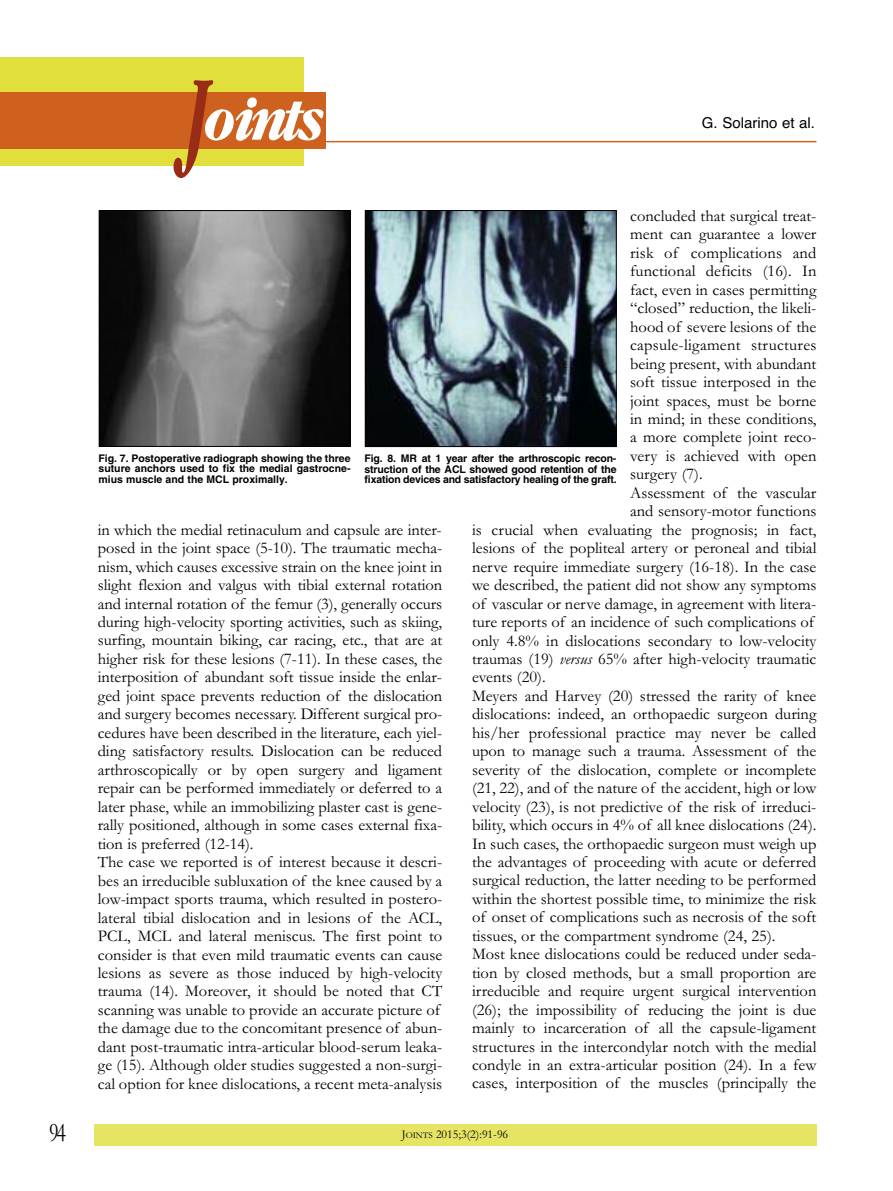
<style>
.page{position:relative;width:893px;height:1191px;background:#fff}
.page>*{position:absolute;margin:0;border:0;box-sizing:border-box;transform-origin:0 0}
.t1{font:italic 700 55.8px "Garamond Cond";letter-spacing:-.085em;color:#fff}
.t2{font:27px "Garamond";color:#000006;scale:.75 1}
.t3{font:16.5px/18.5px "Garamond";color:#000006}
.t4{font:15px "Helvetica";color:#000006}
.t5{font:12px "Garamond";color:#000006}
.t6{font:700 10.5px/10.5px "Helvetica";letter-spacing:-.01em;color:#000006;text-align:justify}
.s1{font-size:99.9px;color:#992c17}
.s2{font-style:italic}
.s3{font-size:9px}
</style>
<div class="page">
<hr style="left:176px;top:141px;width:640px;height:1px;background:#ce611e">
<div style="left:94px;top:1124px;width:722px;height:21px;background:#e6e563"></div>
<div style="left:0;top:57px;width:304px;height:109px;background:#e0df3c"></div>
<div style="left:0;top:92px;width:326px;height:56px;background:#ce611e"></div>
<img style="left:101px;top:212px;width:248px;height:233px">
<div style="left:99px;top:210px;width:252px;height:237px;border:1px solid #000006"></div>
<img style="left:367px;top:212px;width:248px;height:233px">
<div style="left:365px;top:210px;width:252px;height:237px;border:1px solid #000006"></div>
<h1 class="t1" style="left:181px;top:88px;width:140px"><span class="s1">J</span>oints</h1>
<p class="t4" style="left:702px;top:114px;width:114px">G. Solarino et al.</p>
<p class="t3" style="left:630px;top:206px;width:188px">concluded that surgical treat-</p>
<p class="t3" style="left:630px;top:224px;width:188px">ment can guarantee a lower</p>
<p class="t3" style="left:630px;top:243px;width:188px">risk of complications and</p>
<p class="t3" style="left:630px;top:261px;width:188px">functional deficits (16). In</p>
<p class="t3" style="left:630px;top:280px;width:188px">fact, even in cases permitting</p>
<p class="t3" style="left:630px;top:298px;width:188px">“closed” reduction, the likeli-</p>
<p class="t3" style="left:630px;top:317px;width:188px">hood of severe lesions of the</p>
<p class="t3" style="left:630px;top:335px;width:188px">capsule-ligament structures</p>
<p class="t3" style="left:630px;top:354px;width:188px">being present, with abundant</p>
<p class="t3" style="left:630px;top:372px;width:188px">soft tissue interposed in the</p>
<p class="t3" style="left:630px;top:390px;width:188px">joint spaces, must be borne</p>
<p class="t3" style="left:630px;top:409px;width:188px">in mind; in these conditions,</p>
<p class="t3" style="left:630px;top:427px;width:188px">a more complete joint reco-</p>
<p class="t3" style="left:630px;top:446px;width:188px">very is achieved with open</p>
<p class="t3" style="left:630px;top:464px;width:74px">surgery (7).</p>
<p class="t3" style="left:630px;top:483px;width:188px">Assessment of the vascular</p>
<p class="t3" style="left:630px;top:501px;width:188px">and sensory-motor functions</p>
<p class="t3" style="left:472px;top:520px;width:346px">is crucial when evaluating the prognosis; in fact,</p>
<p class="t3" style="left:472px;top:538px;width:346px">lesions of the popliteal artery or peroneal and tibial</p>
<p class="t3" style="left:472px;top:557px;width:346px">nerve require immediate surgery (16-18). In the case</p>
<p class="t3" style="left:472px;top:575px;width:346px">we described, the patient did not show any symptoms</p>
<p class="t3" style="left:472px;top:593px;width:346px">of vascular or nerve damage, in agreement with litera-</p>
<p class="t3" style="left:472px;top:612px;width:344px">ture reports of an incidence of such complications of</p>
<p class="t3" style="left:472px;top:630px;width:346px">only 4.8% in dislocations secondary to low-velocity</p>
<p class="t3" style="left:472px;top:649px;width:346px">traumas (19) <span class="s2">versus</span> 65% after high-velocity traumatic</p>
<p class="t3" style="left:472px;top:667px;width:75px">events (20).</p>
<p class="t3" style="left:472px;top:686px;width:346px">Meyers and Harvey (20) stressed the rarity of knee</p>
<p class="t3" style="left:472px;top:704px;width:346px">dislocations: indeed, an orthopaedic surgeon during</p>
<p class="t3" style="left:472px;top:723px;width:346px">his/her professional practice may never be called</p>
<p class="t3" style="left:472px;top:741px;width:346px">upon to manage such a trauma. Assessment of the</p>
<p class="t3" style="left:472px;top:759px;width:346px">severity of the dislocation, complete or incomplete</p>
<p class="t3" style="left:472px;top:778px;width:346px">(21, 22), and of the nature of the accident, high or low</p>
<p class="t3" style="left:472px;top:796px;width:346px">velocity (23), is not predictive of the risk of irreduci-</p>
<p class="t3" style="left:472px;top:815px;width:346px">bility, which occurs in 4% of all knee dislocations (24).</p>
<p class="t3" style="left:472px;top:833px;width:346px">In such cases, the orthopaedic surgeon must weigh up</p>
<p class="t3" style="left:472px;top:852px;width:346px">the advantages of proceeding with acute or deferred</p>
<p class="t3" style="left:472px;top:870px;width:346px">surgical reduction, the latter needing to be performed</p>
<p class="t3" style="left:472px;top:889px;width:346px">within the shortest possible time, to minimize the risk</p>
<p class="t3" style="left:472px;top:907px;width:346px">of onset of complications such as necrosis of the soft</p>
<p class="t3" style="left:472px;top:926px;width:305px">tissues, or the compartment syndrome (24, 25).</p>
<p class="t3" style="left:472px;top:944px;width:346px">Most knee dislocations could be reduced under seda-</p>
<p class="t3" style="left:472px;top:962px;width:346px">tion by closed methods, but a small proportion are</p>
<p class="t3" style="left:472px;top:981px;width:346px">irreducible and require urgent surgical intervention</p>
<p class="t3" style="left:472px;top:999px;width:346px">(26); the impossibility of reducing the joint is due</p>
<p class="t3" style="left:472px;top:1018px;width:346px">mainly to incarceration of all the capsule-ligament</p>
<p class="t3" style="left:472px;top:1036px;width:346px">structures in the intercondylar notch with the medial</p>
<p class="t3" style="left:472px;top:1055px;width:346px">condyle in an extra-articular position (24)<span class="s2">.</span> In a few</p>
<p class="t3" style="left:472px;top:1073px;width:346px">cases, interposition of the muscles (principally the</p>
<p class="t6" style="left:99px;top:454px;width:253px">Fig. 7. Postoperative radiograph showing the three suture anchors used to fix the medial gastrocne&shy;mius muscle and the MCL proximally.</p>
<p class="t6" style="left:365px;top:454px;width:253px">Fig. 8. MR at 1 year after the arthroscopic recon&shy;struction of the ACL showed good retention of the fixation devices and satisfactory healing of the graft.</p>
<p class="t3" style="left:98px;top:520px;width:346px">in which the medial retinaculum and capsule are inter&shy;posed in the joint space (5-10). The traumatic mecha&shy;nism, which causes excessive strain on the knee joint in slight flexion and valgus with tibial external rotation and internal rotation of the femur (3), generally occurs during high-velocity sporting activities, such as skiing, surfing, mountain biking, car racing, etc., that are at higher risk for these lesions (7-11). In these cases, the interposition of abundant soft tissue inside the enlar&shy;ged joint space prevents reduction of the dislocation and surgery becomes necessary. Different surgical pro&shy;cedures have been described in the literature, each yiel&shy;ding satisfactory results. Dislocation can be reduced arthroscopically or by open surgery and ligament repair can be performed immediately or deferred to a later phase, while an immobilizing plaster cast is gene&shy;rally positioned, although in some cases external fixa&shy;tion is preferred (12-14).<br>The case we reported is of interest because it descri&shy;bes an irreducible subluxation of the knee caused by a low-impact sports trauma, which resulted in postero&shy;lateral tibial dislocation and in lesions of the ACL, PCL, MCL and lateral meniscus. The first point to consider is that even mild traumatic events can cause lesions as severe as those induced by high-velocity trauma (14). Moreover, it should be noted that CT scanning was unable to provide an accurate picture of the damage due to the concomitant presence of abun&shy;dant post-traumatic intra-articular blood-serum leaka&shy;ge (15). Although older studies suggested a non-surgi&shy;cal option for knee dislocations, a recent meta-analysis</p>
<h2 class="t2" style="left:49px;top:1116px;width:24px">94</h2>
<p class="t5" style="left:402px;top:1126px;width:108px">J<span class="s3">OINTS</span> 2015;3(2):91-96</p>
</div>
